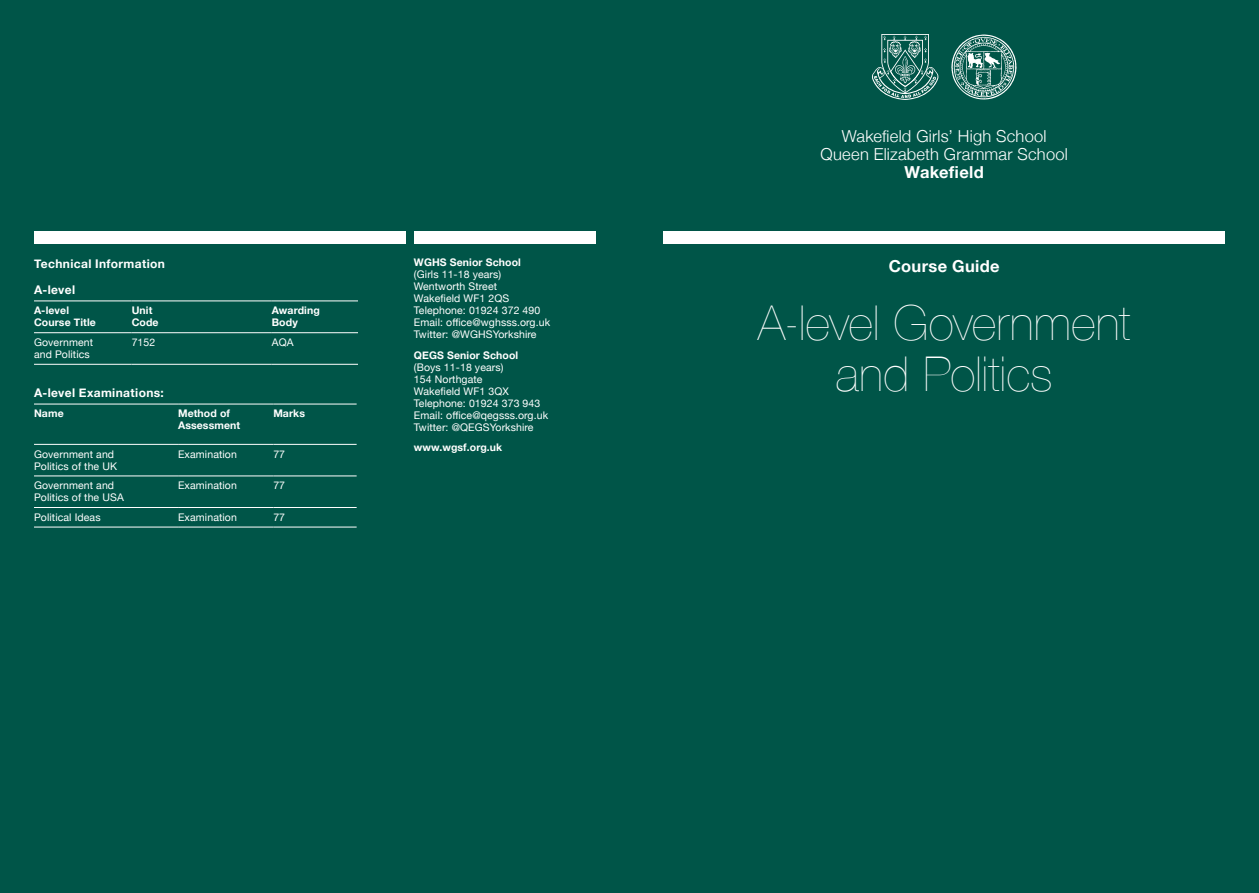
<style>
.page{position:relative;width:1259px;height:893px;background:#005548}
.page>*{position:absolute;margin:0;border:0;box-sizing:border-box;transform-origin:0 0}
.t1{font:200 48px/51px "Helvetica Neue";letter-spacing:.005em;color:#fff;text-align:center}
.t2{font:300 16.5px/18px "Helvetica Neue";letter-spacing:.015em;color:#fff;text-align:center}
.t3{font:700 16.5px "Helvetica Neue";letter-spacing:.02em;color:#fff}
.t4{font:700 12px/26.2px "Helvetica Neue";letter-spacing:.03em;color:#fff}
.t5{font:10.5px/12px "Helvetica Neue";letter-spacing:.01em;color:#fff}
.t6{font:700 10.5px/12px "Helvetica Neue";letter-spacing:.01em;color:#fff}
</style>
<div class="page">
<div style="left:34px;top:231px;width:371px;height:12px;background:#fff"></div>
<div style="left:414px;top:231px;width:181px;height:12px;background:#fff"></div>
<div style="left:663px;top:231px;width:562px;height:12px;background:#fff"></div>
<hr style="left:34px;top:301px;width:98px;height:1px;background:#fff">
<hr style="left:132px;top:301px;width:140px;height:1px;background:#fff">
<hr style="left:272px;top:301px;width:86px;height:1px;background:#fff">
<hr style="left:34px;top:332px;width:98px;height:1px;background:#fff">
<hr style="left:34px;top:364px;width:98px;height:1px;background:#fff">
<hr style="left:132px;top:332px;width:140px;height:1px;background:#fff">
<hr style="left:272px;top:332px;width:86px;height:1px;background:#fff">
<hr style="left:132px;top:364px;width:140px;height:1px;background:#fff">
<hr style="left:272px;top:364px;width:86px;height:1px;background:#fff">
<hr style="left:178px;top:404px;width:95px;height:1px;background:#fff">
<hr style="left:273px;top:404px;width:84px;height:1px;background:#fff">
<hr style="left:178px;top:444px;width:95px;height:1px;background:#fff">
<hr style="left:273px;top:444px;width:84px;height:1px;background:#fff">
<hr style="left:178px;top:476px;width:95px;height:1px;background:#fff">
<hr style="left:273px;top:476px;width:84px;height:1px;background:#fff">
<hr style="left:178px;top:507px;width:95px;height:1px;background:#fff">
<hr style="left:273px;top:507px;width:84px;height:1px;background:#fff">
<hr style="left:178px;top:527px;width:95px;height:1px;background:#fff">
<hr style="left:273px;top:527px;width:84px;height:1px;background:#fff">
<hr style="left:34px;top:404px;width:144px;height:1px;background:#fff">
<hr style="left:34px;top:444px;width:144px;height:1px;background:#fff">
<hr style="left:34px;top:476px;width:144px;height:1px;background:#fff">
<hr style="left:34px;top:507px;width:144px;height:1px;background:#fff">
<hr style="left:34px;top:527px;width:144px;height:1px;background:#fff">
<svg style="left:872px;top:34px;width:66px;height:66px"></svg>
<svg style="left:951px;top:34px;width:65px;height:66px"></svg>
<p class="t4" style="left:34px;top:251px;width:133px">Technical Information<br>A-level</p>
<p class="t6" style="left:34px;top:305px;width:63px">A-level<br>Course Title</p>
<p class="t6" style="left:132px;top:305px;width:28px">Unit<br>Code</p>
<p class="t6" style="left:272px;top:305px;width:49px">Awarding<br>Body</p>
<p class="t5" style="left:34px;top:337px;width:61px">Government and Politics</p>
<p class="t5" style="left:132px;top:337px;width:25px">7152</p>
<p class="t5" style="left:272px;top:337px;width:23px">AQA</p>
<p class="t4" style="left:34px;top:380px;width:131px">A-level Examinations:</p>
<p class="t6" style="left:34px;top:408px;width:31px">Name</p>
<p class="t6" style="left:178px;top:408px;width:64px">Method of<br>Assessment</p>
<p class="t6" style="left:273px;top:408px;width:33px">Marks</p>
<p class="t5" style="left:34px;top:448px;width:85px">Government and<br>Politics of the UK</p>
<p class="t5" style="left:178px;top:448px;width:60px">Examination</p>
<p class="t5" style="left:273px;top:448px;width:13px">77</p>
<p class="t5" style="left:34px;top:480px;width:91px">Government and<br>Politics of the USA</p>
<p class="t5" style="left:178px;top:480px;width:60px">Examination</p>
<p class="t5" style="left:273px;top:480px;width:13px">77</p>
<p class="t5" style="left:34px;top:512px;width:68px">Political Ideas</p>
<p class="t5" style="left:178px;top:512px;width:60px">Examination</p>
<p class="t5" style="left:273px;top:512px;width:13px">77</p>
<p class="t6" style="left:414px;top:257px;width:108px">WGHS Senior School</p>
<p class="t5" style="left:414px;top:269px;width:138px">(Girls 11-18 years)<br>Wentworth Street<br>Wakefield WF1 2QS<br>Telephone: 01924 372 490<br>Email: office@wghsss.org.uk<br>Twitter: @WGHSYorkshire</p>
<p class="t6" style="left:414px;top:349px;width:106px">QEGS Senior School</p>
<p class="t5" style="left:414px;top:362px;width:136px">(Boys 11-18 years)<br>154 Northgate<br>Wakefield WF1 3QX<br>Telephone: 01924 373 943<br>Email: office@qegsss.org.uk<br>Twitter: @QEGSYorkshire</p>
<p class="t6" style="left:414px;top:442px;width:90px">www.wgsf.org.uk</p>
<h2 class="t2" style="left:820px;top:126px;width:249px">Wakefield Girls’ High School<br>Queen Elizabeth Grammar School</h2>
<h2 class="t3" style="left:904px;top:159px;width:81px">Wakefield</h2>
<h2 class="t3" style="left:888px;top:253px;width:113px">Course Guide</h2>
<h1 class="t1" style="left:757px;top:296px;width:374px">A-level Government and Politics</h1>
</div>
